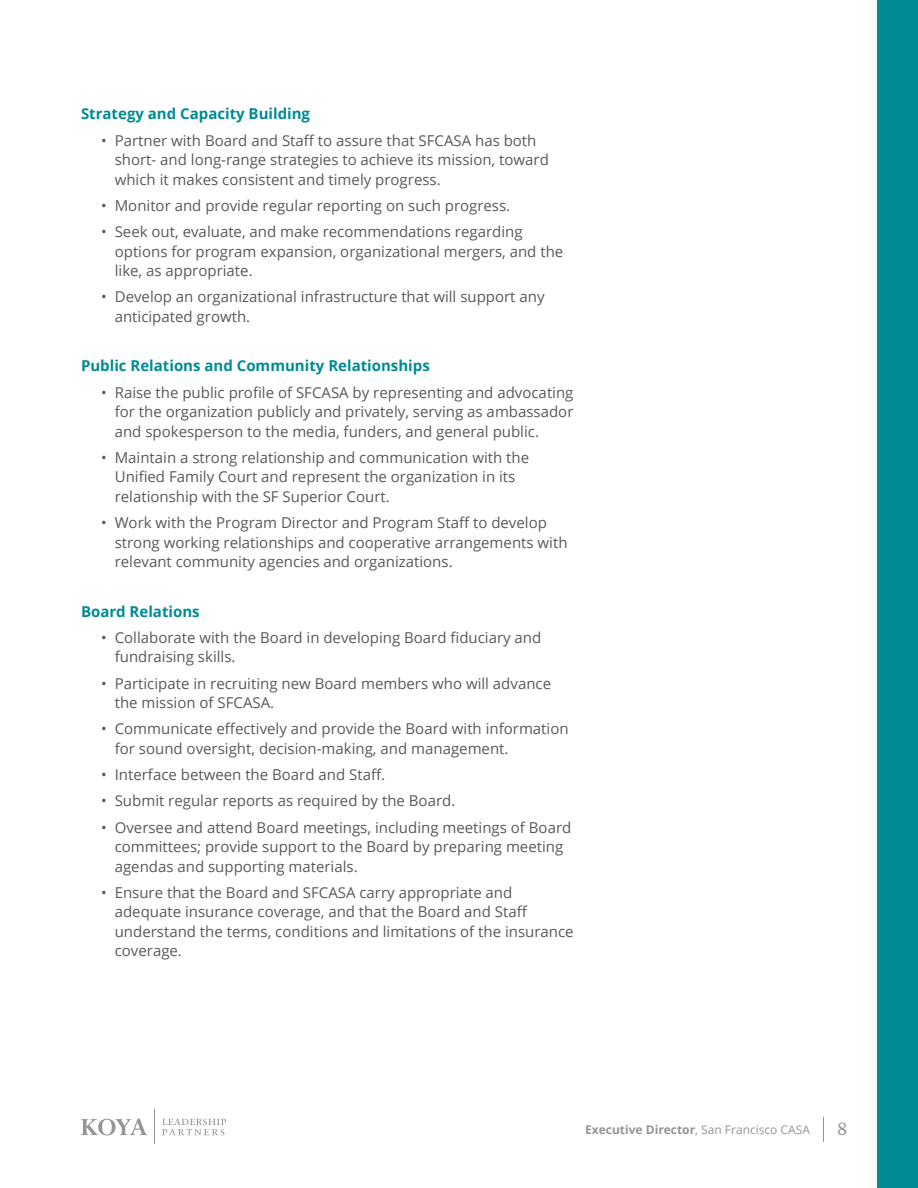
<style>
.page{position:relative;width:918px;height:1188px;background:#fff}
.page>*{position:absolute;margin:0;border:0;box-sizing:border-box;transform-origin:0 0}
.t1{font:16.5px "Merriweather";color:#939598}
.t2{font:15px/19.5px "Open Sans";color:#58595b}
.t3{font:700 15px "Open Sans";color:#008b95}
.t4{font:700 12px "Open Sans";color:#939598}
.s1{font-weight:400}
</style>
<div class="page">
<svg style="left:823px;top:1117px;width:1px;height:25px"></svg>
<div style="left:878px;top:0;width:40px;height:1188px;background:#008b95"></div>
<svg style="left:162px;top:1119px;width:64px;height:16px"></svg>
<hr style="left:154px;top:1110px;width:1px;height:34px;background:#939598">
<svg style="left:81px;top:1119px;width:67px;height:16px"></svg>
<p class="t3" style="left:81px;top:103px;width:231px">Strategy and Capacity Building</p>
<p class="t2" style="left:115px;top:130px;width:436px;text-indent:-14px">• Partner with Board and Staff to assure that SFCASA has both short- and long-range strategies to achieve its mission, toward which it makes consistent and timely progress.</p>
<p class="t2" style="left:101px;top:195px;width:410px">• Monitor and provide regular reporting on such progress.</p>
<p class="t2" style="left:115px;top:222px;width:450px;text-indent:-14px">• Seek out, evaluate, and make recommendations regarding options for program expansion, organizational mergers, and the like, as appropriate.</p>
<p class="t2" style="left:115px;top:287px;width:431px;text-indent:-14px">• Develop an organizational infrastructure that will support any anticipated growth.</p>
<p class="t3" style="left:81px;top:355px;width:350px">Public Relations and Community Relationships</p>
<p class="t2" style="left:115px;top:382px;width:460px;text-align:justify;text-indent:-14px">• Raise the public profile of SFCASA by representing and advocating for the organization publicly and privately, serving as ambassador and spokesperson to the media, funders, and general public.</p>
<p class="t2" style="left:115px;top:447px;width:416px;text-indent:-14px">• Maintain a strong relationship and communication with the<br>Unified Family Court and represent the organization in its relationship with the SF Superior Court.</p>
<p class="t2" style="left:115px;top:513px;width:454px;text-indent:-14px">• Work with the Program Director and Program Staff to develop strong working relationships and cooperative arrangements with relevant community agencies and organizations.</p>
<p class="t3" style="left:81px;top:601px;width:120px">Board Relations</p>
<p class="t2" style="left:115px;top:627px;width:428px;text-indent:-14px">• Collaborate with the Board in developing Board fiduciary and fundraising skills.</p>
<p class="t2" style="left:115px;top:673px;width:438px;text-indent:-14px">• Participate in recruiting new Board members who will advance the mission of SFCASA.</p>
<p class="t2" style="left:115px;top:719px;width:455px;text-indent:-14px">• Communicate effectively and provide the Board with information for sound oversight, decision-making, and management.</p>
<p class="t2" style="left:101px;top:765px;width:285px">• Interface between the Board and Staff.</p>
<p class="t2" style="left:101px;top:791px;width:356px">• Submit regular reports as required by the Board.</p>
<p class="t2" style="left:115px;top:817px;width:458px;text-indent:-14px">• Oversee and attend Board meetings, including meetings of Board committees; provide support to the Board by preparing meeting agendas and supporting materials.</p>
<p class="t2" style="left:115px;top:882px;width:460px;text-indent:-14px">• Ensure that the Board and SFCASA carry appropriate and adequate insurance coverage, and that the Board and Staff understand the terms, conditions and limitations of the insurance coverage.</p>
<p class="t4" style="left:585px;top:1121px;width:226px">Executive Director<span class="s1">, San Francisco CASA</span></p>
<p class="t1" style="left:837px;top:1117px;width:12px">8</p>
</div>
